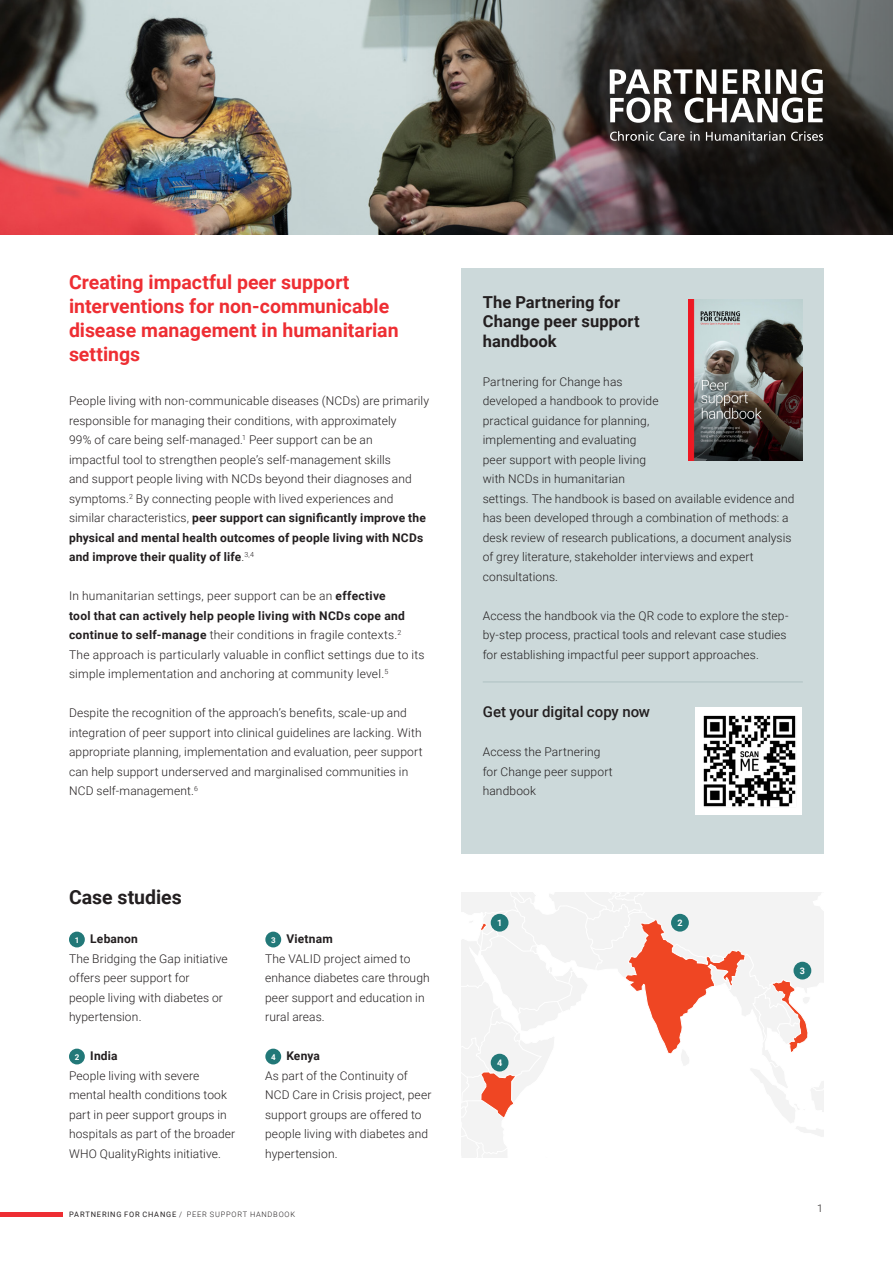
<style>
.page{position:relative;width:893px;height:1263px;background:#fff}
.page>*{position:absolute;margin:0;border:0;box-sizing:border-box;transform-origin:0 0}
.t1{font:700 19.5px/24px "Roboto";color:#ee2e33}
.t2{font:700 19.5px "Roboto";color:#231f20}
.t3{font:700 16.5px/19.5px "Roboto";letter-spacing:.005em;color:#231f20}
.t4{font:500 15px "Roboto";color:#231f20}
.Body_copy{font:300 12px/19.5px "Roboto";letter-spacing:.01em;color:#231f20}
.t5{font:700 12px "Roboto";letter-spacing:.015em;color:#231f20}
.t6{font:300 10.5px "Roboto";color:#231f20}
.t7{font:700 9px "Roboto";color:#fff}
.t8{font:700 7.95px "Roboto";color:#fff}
.t9{font:300 7.5px "Roboto";letter-spacing:.105em;color:#231f20}
.s1{font-weight:700}
.s2{font-weight:400}
</style>
<div class="page">
<div style="left:0;top:1212px;width:63px;height:5px;background:#ee2e33"></div>
<div style="left:461px;top:268px;width:363px;height:586px;background:#ccd9da"></div>
<div style="left:696px;top:707px;width:106px;height:107px;background:#fff"></div>
<img style="left:0;top:0;width:395px;height:234px">
<svg style="left:395px;top:0;width:498px;height:234px;background:#4c4944"></svg>
<svg style="left:610px;top:131px;width:213px;height:10px;background:#595755"></svg>
<svg style="left:610px;top:69px;width:213px;height:54px"></svg>
<img style="left:689px;top:300px;width:113px;height:160px">
<hr style="left:483px;top:681px;width:320px;height:2px;background:#b8c9ca">
<svg style="left:461px;top:893px;width:363px;height:265px"></svg>
<div style="left:491px;top:914px;width:17px;height:18px;background:#227878;border-radius:50%"></div>
<div style="left:671px;top:914px;width:18px;height:18px;background:#227878;border-radius:50%"></div>
<div style="left:793px;top:962px;width:18px;height:17px;background:#227878;border-radius:50%"></div>
<div style="left:491px;top:1054px;width:17px;height:17px;background:#227878;border-radius:50%"></div>
<div style="left:69px;top:932px;width:16px;height:15px;background:#227878;border-radius:50%"></div>
<div style="left:265px;top:932px;width:16px;height:15px;background:#227878;border-radius:50%"></div>
<div style="left:69px;top:1049px;width:16px;height:15px;background:#227878;border-radius:50%"></div>
<div style="left:265px;top:1049px;width:16px;height:15px;background:#227878;border-radius:50%"></div>
<img style="left:703px;top:715px;width:93px;height:92px">
<h2 class="t1" style="left:69px;top:269px;width:331px">Creating impactful peer support interventions for non-communicable disease management in humanitarian settings</h2>
<p class="Body_copy" style="left:69px;top:391px;width:362px">People living with non-communicable diseases (NCDs) are primarily responsible for managing their conditions, with approximately<br>99% of care being self-managed.<sup>1</sup> Peer support can be an<br>impactful tool to strengthen people’s self-management skills<br>and support people living with NCDs beyond their diagnoses and symptoms.<sup>2</sup> By connecting people with lived experiences and similar characteristics, <span class="s1">peer support can significantly improve the physical and mental health outcomes of people living with NCDs and improve their quality of life</span>.<sup>3,4</sup></p>
<p class="Body_copy" style="left:69px;top:586px;width:357px">In humanitarian settings, peer support can be an <span class="s1">effective<br>tool that can actively help people living with NCDs cope and continue to self-manage</span> their conditions in fragile contexts.<sup>2<br></sup>The approach is particularly valuable in conflict settings due to its simple implementation and anchoring at community level.<sup>5</sup></p>
<p class="Body_copy" style="left:69px;top:703px;width:355px">Despite the recognition of the approach’s benefits, scale-up and integration of peer support into clinical guidelines are lacking. With appropriate planning, implementation and evaluation, peer support can help support underserved and marginalised communities in NCD self-management.<sup>6</sup></p>
<h2 class="t2" style="left:69px;top:884px;width:114px">Case studies</h2>
<p class="t5" style="left:90px;top:931px;width:49px">Lebanon</p>
<p class="Body_copy" style="left:69px;top:948px;width:160px">The Bridging the Gap initiative offers peer support for people living with diabetes or hypertension.</p>
<p class="t5" style="left:90px;top:1048px;width:29px">India</p>
<p class="Body_copy" style="left:69px;top:1065px;width:168px">People living with severe mental health conditions took part in peer support groups in hospitals as part of the broader<br>WHO QualityRights initiative.</p>
<p class="t5" style="left:286px;top:931px;width:48px">Vietnam</p>
<p class="Body_copy" style="left:265px;top:948px;width:166px">The VALID project aimed to enhance diabetes care through peer support and education in rural areas.</p>
<p class="t5" style="left:286px;top:1048px;width:35px">Kenya</p>
<p class="Body_copy" style="left:265px;top:1065px;width:168px">As part of the Continuity of<br>NCD Care in Crisis project, peer support groups are offered to people living with diabetes and hypertension.</p>
<p class="t8" style="left:75px;top:934px;width:6px">1</p>
<p class="t8" style="left:271px;top:934px;width:6px">3</p>
<p class="t8" style="left:75px;top:1051px;width:6px">2</p>
<p class="t8" style="left:271px;top:1051px;width:6px">4</p>
<p class="t9" style="left:69px;top:1209px;width:228px"><span class="s2">PARTNERING FOR CHANGE</span> / PEER SUPPORT HANDBOOK</p>
<h3 class="t3" style="left:483px;top:291px;width:158px">The Partnering for<br>Change peer support handbook</h3>
<p class="Body_copy" style="left:483px;top:371px;width:313px">Partnering for Change has<br>developed a handbook to provide<br>practical guidance for planning,<br>implementing and evaluating<br>peer support with people living<br>with NCDs in humanitarian<br>settings. The handbook is based on available evidence and has been developed through a combination of methods: a desk review of research publications, a document analysis of grey literature, stakeholder interviews and expert consultations.</p>
<p class="Body_copy" style="left:483px;top:605px;width:307px">Access the handbook via the QR code to explore the step&shy;by-step process, practical tools and relevant case studies for establishing impactful peer support approaches.</p>
<p class="t4" style="left:483px;top:701px;width:169px">Get your digital copy now</p>
<p class="Body_copy" style="left:483px;top:742px;width:132px">Access the Partnering for Change peer support handbook</p>
<p class="t7" style="left:497px;top:917px;width:7px">1</p>
<p class="t7" style="left:677px;top:917px;width:7px">2</p>
<p class="t7" style="left:497px;top:1056px;width:7px">4</p>
<p class="t7" style="left:800px;top:964px;width:7px">3</p>
<p class="t6" style="left:817px;top:1201px;width:7px">1</p>
</div>
